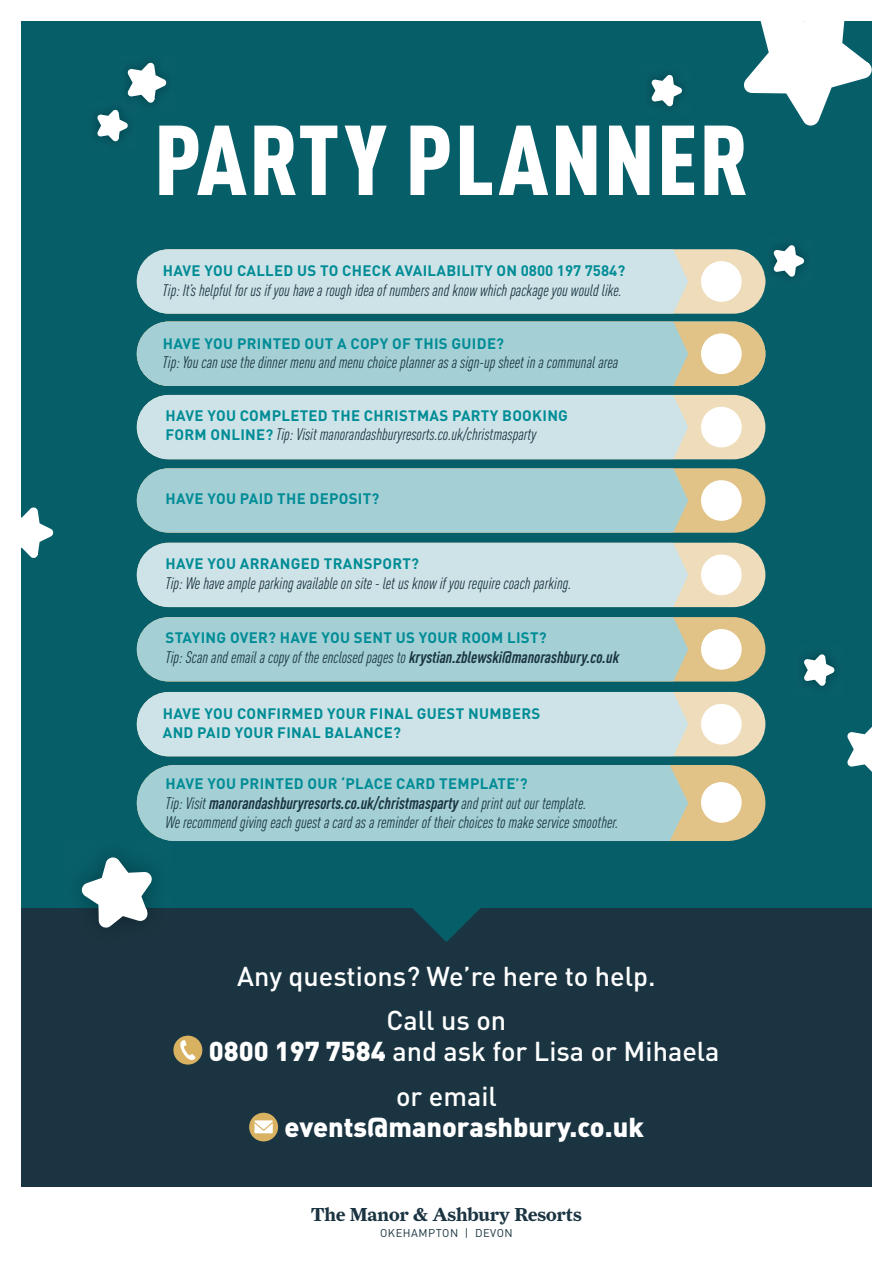
<style>
.page{position:relative;width:893px;height:1263px;background:#fff}
.page>*{position:absolute;margin:0;border:0;box-sizing:border-box;transform-origin:0 0}
.t1{font:900 condensed 97.5px "DIN Pro";letter-spacing:.02em;color:#fff}
.t2{font:500 27px/44.2px "DIN Pro";color:#fff;text-align:center}
.t3{font:900 27px "DIN Pro";color:#fff}
.t4{font:700 18.9px "Farnham Display";color:#1a3441}
.t5{font:italic condensed 16.5px/19.8px "DIN Pro";color:#1a3441}
.t6{font:700 15px/19.8px "DIN Pro";letter-spacing:.02em;color:#008c96}
.t7{font:11.25px "DIN Pro";letter-spacing:.045em;color:#1a3441}
.s1{font-weight:700;font-style:normal;font-stretch:normal;font-size:15px;color:#008c96}
.s2{font-weight:700}
.s3{font-weight:900}
</style>
<div class="page">
<div style="left:21px;top:21px;width:851px;height:948px;background:#065e69"></div>
<div style="left:137px;top:692px;width:628px;height:64px;background:#efdcba;border-radius:32px"></div>
<div style="left:137px;top:692px;width:551px;height:64px;background:#cde3e7"></div>
<div style="left:701px;top:704px;width:41px;height:40px;background:#fff;border-radius:50%"></div>
<div style="left:137px;top:322px;width:628px;height:64px;background:#e2c387;border-radius:32px"></div>
<div style="left:137px;top:322px;width:551px;height:64px;background:#a3cfd5"></div>
<div style="left:701px;top:333px;width:41px;height:41px;background:#fff;border-radius:50%"></div>
<div style="left:137px;top:249px;width:628px;height:65px;background:#efdcba;border-radius:32px"></div>
<div style="left:137px;top:249px;width:551px;height:65px;background:#cde3e7"></div>
<div style="left:701px;top:261px;width:41px;height:41px;background:#fff;border-radius:50%"></div>
<div style="left:137px;top:395px;width:628px;height:64px;background:#efdcba;border-radius:32px"></div>
<div style="left:137px;top:395px;width:551px;height:64px;background:#cde3e7"></div>
<div style="left:701px;top:407px;width:41px;height:40px;background:#fff;border-radius:50%"></div>
<div style="left:137px;top:468px;width:628px;height:65px;background:#e2c387;border-radius:32px"></div>
<div style="left:137px;top:468px;width:551px;height:65px;background:#a3cfd5"></div>
<div style="left:701px;top:480px;width:41px;height:41px;background:#fff;border-radius:50%"></div>
<div style="left:137px;top:543px;width:628px;height:64px;background:#efdcba;border-radius:32px"></div>
<div style="left:137px;top:543px;width:551px;height:64px;background:#cde3e7"></div>
<div style="left:701px;top:555px;width:41px;height:40px;background:#fff;border-radius:50%"></div>
<div style="left:137px;top:617px;width:628px;height:64px;background:#e2c387;border-radius:32px"></div>
<div style="left:137px;top:617px;width:551px;height:64px;background:#a3cfd5"></div>
<div style="left:701px;top:629px;width:41px;height:41px;background:#fff;border-radius:50%"></div>
<div style="left:137px;top:765px;width:628px;height:76px;background:#e2c387;border-radius:38px"></div>
<div style="left:701px;top:782px;width:41px;height:41px;background:#fff;border-radius:50%"></div>
<div style="left:21px;top:909px;width:851px;height:278px;background:#1a3441"></div>
<div style="left:173px;top:1036px;width:29px;height:28px;background:#d8b261;border-radius:50%"></div>
<svg style="left:174px;top:1040px;width:22px;height:25px"></svg>
<div style="left:249px;top:1113px;width:29px;height:28px;background:#d8b261;border-radius:50%"></div>
<svg style="left:254px;top:1120px;width:19px;height:13px"></svg>
<svg style="left:401px;top:908px;width:91px;height:34px"></svg>
<img style="left:773px;top:252px;width:1px;height:18px">
<svg style="left:774px;top:245px;width:30px;height:32px"></svg>
<svg style="left:21px;top:507px;width:32px;height:51px"></svg>
<svg style="left:97px;top:110px;width:31px;height:31px"></svg>
<img style="left:119px;top:110px;width:9px;height:2px">
<svg style="left:128px;top:63px;width:38px;height:40px"></svg>
<svg style="left:847px;top:727px;width:25px;height:45px"></svg>
<svg style="left:804px;top:654px;width:30px;height:32px"></svg>
<svg style="left:744px;top:21px;width:128px;height:105px"></svg>
<svg style="left:651px;top:75px;width:31px;height:31px"></svg>
<div style="left:137px;top:765px;width:551px;height:76px;background:#a3cfd5"></div>
<svg style="left:82px;top:857px;width:70px;height:71px"></svg>
<h1 class="t1" style="left:154px;top:84px;width:596px">PARTY PLANNER</h1>
<p class="t6" style="left:163px;top:259px;width:464px">HAVE YOU CALLED US TO CHECK AVAILABILITY ON 0800 197 7584?</p>
<p class="t5" style="left:163px;top:279px;width:461px">Tip: It’s helpful for us if you have a rough idea of numbers and know which package you would like.</p>
<p class="t6" style="left:163px;top:331px;width:343px">HAVE YOU PRINTED OUT A COPY OF THIS GUIDE?</p>
<p class="t5" style="left:163px;top:351px;width:457px">Tip: You can use the dinner menu and menu choice planner as a sign-up sheet in a communal area</p>
<p class="t6" style="left:166px;top:404px;width:404px">HAVE YOU COMPLETED THE CHRISTMAS PARTY BOOKING</p>
<p class="t5" style="left:166px;top:423px;width:372px"><span class="s1">FORM ONLINE?</span> Tip: Visit manorandashburyresorts.co.uk/christmasparty</p>
<p class="t6" style="left:166px;top:487px;width:215px">HAVE YOU PAID THE DEPOSIT?</p>
<p class="t6" style="left:166px;top:552px;width:255px">HAVE YOU ARRANGED TRANSPORT?</p>
<p class="t5" style="left:165px;top:572px;width:407px">Tip: We have ample parking available on site - let us know if you require coach parking.</p>
<p class="t6" style="left:166px;top:626px;width:382px">STAYING OVER? HAVE YOU SENT US YOUR ROOM LIST?</p>
<p class="t5" style="left:165px;top:646px;width:455px">Tip: Scan and email a copy of the enclosed pages to <span class="s2">krystian.zblewski@manorashbury.co.uk</span></p>
<p class="t6" style="left:163px;top:701px;width:379px">HAVE YOU CONFIRMED YOUR FINAL GUEST NUMBERS<br>AND PAID YOUR FINAL BALANCE?</p>
<p class="t6" style="left:166px;top:772px;width:363px">HAVE YOU PRINTED OUR ‘PLACE CARD TEMPLATE’?</p>
<p class="t5" style="left:165px;top:792px;width:455px">Tip: Visit <span class="s2">manorandashburyresorts.co.uk/christmasparty</span> and print out our template.<br>We recommend giving each guest a card as a reminder of their choices to make service smoother.</p>
<h2 class="t2" style="left:237px;top:951px;width:420px">Any questions? We’re here to help.<br>Call us on</h2>
<h2 class="t2" style="left:396px;top:1026px;width:325px;text-align:left;text-indent:-187px"><span class="s3">0800 197 7584</span> and ask for Lisa or Mihaela or email</h2>
<h2 class="t3" style="left:285px;top:1104px;width:361px">events@manorashbury.co.uk</h2>
<p class="t4" style="left:311px;top:1202px;width:272px">The Manor &amp; Ashbury Resorts</p>
<p class="t7" style="left:380px;top:1224px;width:134px">OKEHAMPTON | DEVON</p>
</div>
